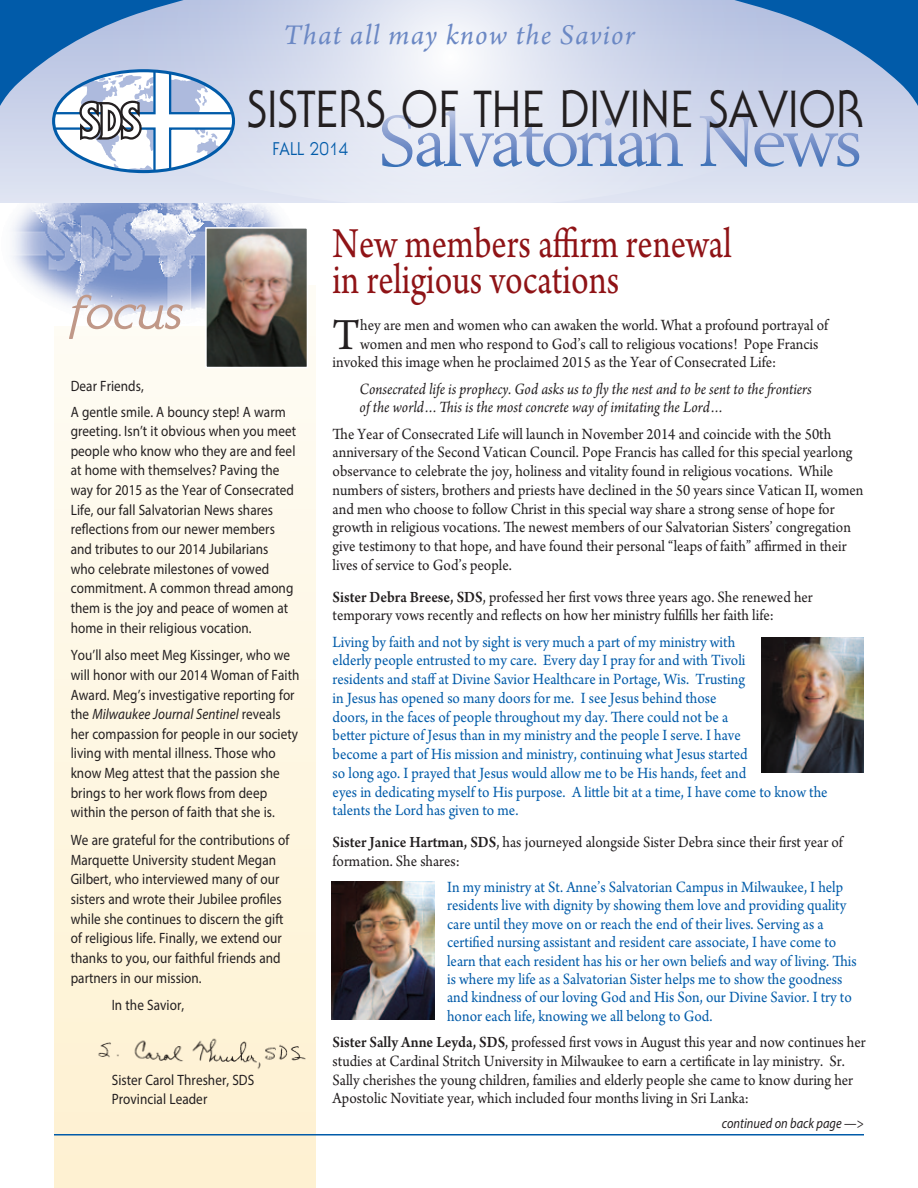
<style>
.page{position:relative;width:918px;height:1188px;background:#fff}
.page>*{position:absolute;margin:0;border:0;box-sizing:border-box;transform-origin:0 0}
.t1{font:51px "Serif Gothic";letter-spacing:.01em;color:#231f20;scale:.87 1}
.t2{font:46.8px "Arno Pro";color:#231f20;scale:.92 1}
.t3{font:45px/36px "Arno Pro";color:#8f1316;scale:.8 1}
.t4{font:italic 30px "Arno Pro";letter-spacing:.04em;color:#6b88c4}
.t5{font:18px "Serif Gothic";letter-spacing:.01em;color:#015ba9;scale:.87 1}
.t6{font:16.5px/18.8px "Arno Pro";color:#231f20;scale:.92 1}
.t7{font:16.5px/18.8px "Arno Pro";color:#015ba9;scale:.92 1}
.t8{font:italic 16.5px/18.8px "Arno Pro";color:#231f20;scale:.92 1}
.t9{font:15px/19.6px "Myriad Pro";letter-spacing:.005em;color:#231f20;scale:.88 1}
.t10{font:italic 14.25px "Myriad Pro";color:#231f20;scale:.87 1}
.s1{font-style:italic}
.s2{font-weight:600}
</style>
<div class="page">
<div style="left:55px;top:285px;width:260px;height:903px;background:linear-gradient(to bottom,#fefcf6,#fef1d0)"></div>
<img style="left:1px;top:202px;width:281px;height:124px">
<svg style="left:45px;top:0;width:810px;height:208px"></svg>
<svg style="left:0;top:0;width:253px;height:173px"></svg>
<svg style="left:382px;top:0;width:536px;height:167px"></svg>
<img style="left:92px;top:1037px;width:220px;height:35px">
<svg style="left:69px;top:295px;width:114px;height:44px"></svg>
<img style="left:204px;top:226px;width:105px;height:143px">
<hr style="left:54px;top:1134px;width:810px;height:2px;background:#015ba9">
<img style="left:761px;top:637px;width:103px;height:135px">
<img style="left:332px;top:881px;width:102px;height:139px">
<h3 class="t4" style="left:283px;top:17px;width:353px">That all may know the Savior</h3>
<h1 class="t1" style="left:247px;top:78px;width:710px">SISTERS OF THE DIVINE SAVIOR</h1>
<p class="t5" style="left:272px;top:138px;width:89px">FALL 2014</p>
<p class="t9" style="left:71px;top:373px;width:246px;line-height:25.7px">Dear Friends,<br>A gentle smile. A bouncy step! A warm</p>
<p class="t9" style="left:71px;top:421px;width:258px">greeting. Isn’t it obvious when you meet people who know who they are and feel at home with themselves? Paving the way for 2015 as the Year of Consecrated Life, our fall Salvatorian News shares reflections from our newer members and tributes to our 2014 Jubilarians who celebrate milestones of vowed commitment. A common thread among them is the joy and peace of women at home in their religious vocation.</p>
<p class="t9" style="left:71px;top:645px;width:261px">You’ll also meet Meg Kissinger, who we will honor with our 2014 Woman of Faith Award. Meg’s investigative reporting for the <span class="s1">Milwaukee Journal Sentinel</span> reveals her compassion for people in our society living with mental illness. Those who know Meg attest that the passion she brings to her work flows from deep within the person of faith that she is.</p>
<p class="t9" style="left:71px;top:830px;width:250px">We are grateful for the contributions of Marquette University student Megan Gilbert, who interviewed many of our sisters and wrote their Jubilee profiles while she continues to discern the gift of religious life. Finally, we extend our thanks to you, our faithful friends and partners in our mission.</p>
<p class="t9" style="left:112px;top:995px;width:84px">In the Savior,</p>
<p class="t9" style="left:112px;top:1070px;width:163px;line-height:19.2px">Sister Carol Thresher, SDS<br>Provincial Leader</p>
<h3 class="t3" style="left:333px;top:228px;width:500px">New members affirm renewal in religious vocations</h3>
<h2 class="t2" style="left:333px;top:308px;width:32px">T</h2>
<p class="t6" style="left:360px;top:316px;width:510px">hey are men and women who can awaken the world. What a profound portrayal of</p>
<p class="t6" style="left:360px;top:335px;width:500px">women and men who respond to God’s call to religious vocations! Pope Francis</p>
<p class="t6" style="left:333px;top:354px;width:484px">invoked this image when he proclaimed 2015 as the Year of Consecrated Life:</p>
<p class="t8" style="left:360px;top:380px;width:493px">Consecrated life is prophecy. God asks us to fly the nest and to be sent to the frontiers of the world…This is the most concrete way of imitating the Lord…</p>
<p class="t6" style="left:333px;top:425px;width:579px">The Year of Consecrated Life will launch in November 2014 and coincide with the 50th anniversary of the Second Vatican Council. Pope Francis has called for this special yearlong observance to celebrate the joy, holiness and vitality found in religious vocations. While numbers of sisters, brothers and priests have declined in the 50 years since Vatican II, women and men who choose to follow Christ in this special way share a strong sense of hope for growth in religious vocations. The newest members of our Salvatorian Sisters’ congregation give testimony to that hope, and have found their personal “leaps of faith” affirmed in their lives of service to God’s people.</p>
<p class="t6" style="left:333px;top:588px;width:523px"><span class="s2">Sister Debra Breese, SDS</span>, professed her first vows three years ago. She renewed her temporary vows recently and reflects on how her ministry fulfills her faith life:</p>
<p class="t7" style="left:333px;top:633px;width:540px">Living by faith and not by sight is very much a part of my ministry with<br>elderly people entrusted to my care. Every day I pray for and with Tivoli<br>residents and staff at Divine Savior Healthcare in Portage, Wis. Trusting<br>in Jesus has opened so many doors for me. I see Jesus behind those<br>doors, in the faces of people throughout my day. There could not be a<br>better picture of Jesus than in my ministry and the people I serve. I have<br>become a part of His mission and ministry, continuing what Jesus started<br>so long ago. I prayed that Jesus would allow me to be His hands, feet and<br>eyes in dedicating myself to His purpose. A little bit at a time, I have come to know the talents the Lord has given to me.</p>
<p class="t6" style="left:333px;top:834px;width:556px"><span class="s2">Sister Janice Hartman, SDS</span>, has journeyed alongside Sister Debra since their first year of formation. She shares:</p>
<p class="t7" style="left:447px;top:878px;width:447px">In my ministry at St. Anne’s Salvatorian Campus in Milwaukee, I help residents live with dignity by showing them love and providing quality care until they move on or reach the end of their lives. Serving as a certified nursing assistant and resident care associate, I have come to learn that each resident has his or her own beliefs and way of living. This is where my life as a Salvatorian Sister helps me to show the goodness and kindness of our loving God and His Son, our Divine Savior. I try to honor each life, knowing we all belong to God.</p>
<p class="t6" style="left:333px;top:1034px;width:581px"><span class="s2">Sister Sally Anne Leyda, SDS</span>, professed first vows in August this year and now continues her studies at Cardinal Stritch University in Milwaukee to earn a certificate in lay ministry. Sr.<br>Sally cherishes the young children, families and elderly people she came to know during her Apostolic Novitiate year, which included four months living in Sri Lanka:</p>
<p class="t10" style="left:722px;top:1115px;width:165px">continued on back page —&gt;</p>
</div>
